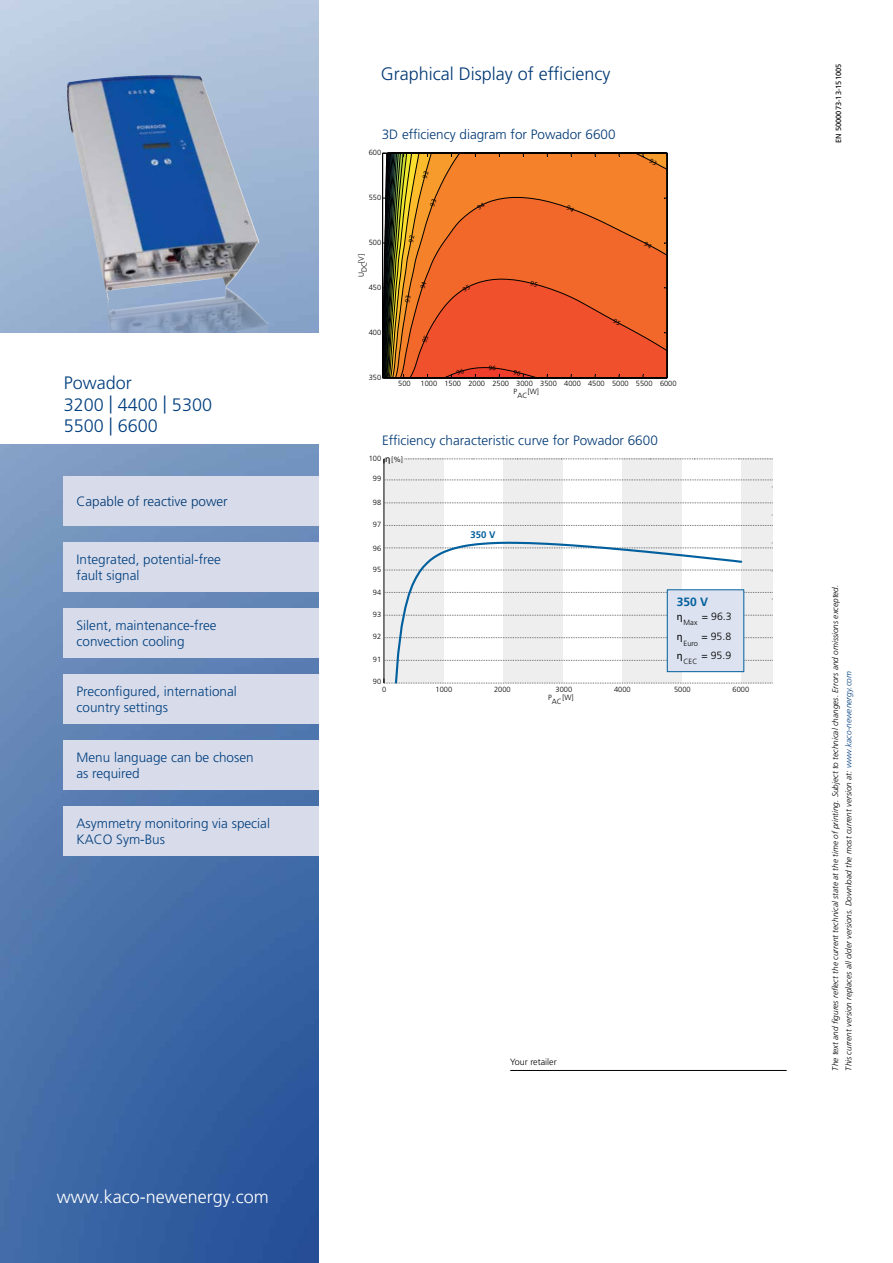
<style>
.page{position:relative;width:893px;height:1263px;background:#fff}
.page>*{position:absolute;margin:0;border:0;box-sizing:border-box;transform-origin:0 0}
.t1{font:300 18px/21.6px "Frutiger LT Pro";color:#003e7e}
.t2{font:300 18px "Frutiger LT Pro";color:#003974}
.t3{font:300 18px "Frutiger LT Pro";color:#fff}
.t4{font:300 13.5px/16.5px "Frutiger LT Pro";color:#003e7e}
.t5{font:300 13.5px "Frutiger LT Pro";color:#003974}
.t6{font:700 12px "Frutiger LT Pro";color:#005f9d}
.t7{font:300 10.5px "Frutiger LT Pro";color:#000}
.t8{font:10.5px "Myriad Pro";color:#000}
.t9{font:700 9.6px "Frutiger LT Pro";color:#005f9d}
.t10{font:300 9px "Frutiger LT Pro";color:#000}
.t11{font:italic 300 8.25px/13.5px "Frutiger LT Pro";color:#000}
.t12{font:300 7.5px "Frutiger LT Pro";color:#000}
.t13{font:7.5px "Frutiger LT Pro";color:#000}
.s1{color:#003e7e}
</style>
<div class="page">
<img style="left:0;top:0;width:319px;height:1263px">
<hr style="left:510px;top:1070px;width:277px;height:1px;background:#000">
<div style="left:384px;top:459px;width:60px;height:224px;background:#eeeeef"></div>
<div style="left:503px;top:459px;width:60px;height:224px;background:#eeeeef"></div>
<div style="left:622px;top:458px;width:60px;height:225px;background:#eeeeef"></div>
<div style="left:741px;top:458px;width:32px;height:224px;background:#eeeeef"></div>
<hr style="left:383px;top:459px;width:1px;height:224px;background:#000">
<svg style="left:384px;top:660px;width:389px;height:1px"></svg>
<svg style="left:384px;top:637px;width:389px;height:1px"></svg>
<svg style="left:384px;top:615px;width:389px;height:1px"></svg>
<svg style="left:384px;top:592px;width:389px;height:1px"></svg>
<svg style="left:384px;top:570px;width:389px;height:1px"></svg>
<svg style="left:384px;top:525px;width:389px;height:1px"></svg>
<svg style="left:384px;top:502px;width:389px;height:1px"></svg>
<svg style="left:384px;top:542px;width:389px;height:6px"></svg>
<svg style="left:384px;top:479px;width:389px;height:1px"></svg>
<svg style="left:405px;top:458px;width:368px;height:1px"></svg>
<svg style="left:384px;top:678px;width:389px;height:6px"></svg>
<svg style="left:394px;top:541px;width:349px;height:143px"></svg>
<svg style="left:384px;top:378px;width:283px;height:1px"></svg>
<svg style="left:386px;top:152px;width:281px;height:1px"></svg>
<svg style="left:395px;top:154px;width:272px;height:223px;background:#e58429"></svg>
<svg style="left:400px;top:197px;width:267px;height:180px;background:#eb7029"></svg>
<hr style="left:383px;top:153px;width:284px;height:1px;background:#000">
<hr style="left:383px;top:377px;width:284px;height:1px;background:#000">
<hr style="left:667px;top:153px;width:1px;height:225px;background:#000">
<hr style="left:382px;top:153px;width:1px;height:225px;background:#000">
<div style="left:0;top:333px;width:319px;height:110px;background:#fff"></div>
<img style="left:67px;top:75px;width:192px;height:225px">
<img style="left:108px;top:287px;width:161px;height:46px">
<div style="left:64px;top:476px;width:255px;height:50px;background:#d8dcea"></div>
<div style="left:64px;top:542px;width:255px;height:50px;background:#d8dcea"></div>
<div style="left:64px;top:608px;width:255px;height:50px;background:#d8dcea"></div>
<div style="left:64px;top:740px;width:255px;height:50px;background:#d8dcea"></div>
<div style="left:64px;top:674px;width:255px;height:50px;background:#d8dcea"></div>
<div style="left:64px;top:806px;width:255px;height:50px;background:#d8dcea"></div>
<svg style="left:477px;top:202px;width:8px;height:8px"></svg>
<svg style="left:566px;top:205px;width:9px;height:7px"></svg>
<svg style="left:644px;top:241px;width:8px;height:7px"></svg>
<svg style="left:430px;top:199px;width:7px;height:8px"></svg>
<svg style="left:643px;top:154px;width:14px;height:12px"></svg>
<svg style="left:422px;top:171px;width:6px;height:7px"></svg>
<svg style="left:403px;top:279px;width:264px;height:98px;background:#e95529"></svg>
<svg style="left:409px;top:235px;width:5px;height:7px"></svg>
<h1 class="t1" style="left:64px;top:372px;width:150px">Powador<br>3200 | 4400 | 5300<br>5500 | 6600</h1>
<h2 class="t5" style="left:77px;top:494px;width:153px">Capable of reactive power</h2>
<h2 class="t4" style="left:77px;top:551px;width:146px">Integrated, potential-free fault signal</h2>
<h2 class="t4" style="left:77px;top:617px;width:141px">Silent, maintenance-free convection cooling</h2>
<h2 class="t4" style="left:77px;top:683px;width:162px">Preconfigured, international country settings</h2>
<h2 class="t4" style="left:77px;top:749px;width:179px">Menu language can be chosen as required</h2>
<h2 class="t4" style="left:77px;top:815px;width:195px">Asymmetry monitoring via special<br>KACO Sym-Bus</h2>
<h1 class="t3" style="left:57px;top:1186px;width:214px">www.kaco-newenergy.com</h1>
<h1 class="t2" style="left:381px;top:64px;width:231px">Graphical Display of efficiency</h1>
<h2 class="t5" style="left:382px;top:126px;width:235px">3D efficiency diagram for Powador 6600</h2>
<p class="t12" style="left:369px;top:149px;width:14px">600</p>
<p class="t12" style="left:369px;top:193px;width:14px">550</p>
<p class="t12" style="left:369px;top:238px;width:14px">500</p>
<p class="t12" style="left:357px;top:277px;width:24px;rotate:-90deg">UDC[V]</p>
<p class="t12" style="left:369px;top:283px;width:14px">450</p>
<p class="t12" style="left:369px;top:328px;width:14px">400</p>
<p class="t12" style="left:369px;top:373px;width:14px">350</p>
<p class="t12" style="left:398px;top:379px;width:14px">500</p>
<p class="t12" style="left:420px;top:379px;width:258px">1000 1500 2000 2500 3000 3500 4000 4500 5000 5500 6000</p>
<p class="t12" style="left:514px;top:387px;width:27px">PAC [W]</p>
<h2 class="t5" style="left:382px;top:432px;width:277px">Efficiency characteristic curve for Powador 6600</h2>
<p class="t12" style="left:369px;top:454px;width:14px">100</p>
<p class="t12" style="left:373px;top:474px;width:10px">99</p>
<p class="t12" style="left:373px;top:498px;width:10px">98</p>
<p class="t12" style="left:373px;top:520px;width:10px">97</p>
<p class="t12" style="left:373px;top:544px;width:10px">96</p>
<p class="t12" style="left:373px;top:564px;width:10px">95</p>
<p class="t12" style="left:373px;top:588px;width:10px">94</p>
<p class="t12" style="left:373px;top:610px;width:10px">93</p>
<p class="t12" style="left:373px;top:632px;width:10px">92</p>
<p class="t12" style="left:373px;top:655px;width:10px">91</p>
<p class="t12" style="left:373px;top:677px;width:10px">90</p>
<p class="t12" style="left:391px;top:455px;width:13px">[%]</p>
<p class="t9" style="left:471px;top:529px;width:26px">350 V</p>
<h3 class="t6" style="left:677px;top:594px;width:33px">350 V</h3>
<p class="t8" style="left:677px;top:610px;width:7px">η</p>
<p class="t12" style="left:684px;top:618px;width:15px">Max</p>
<p class="t8" style="left:677px;top:630px;width:7px">η</p>
<p class="t12" style="left:684px;top:639px;width:16px">Euro</p>
<p class="t7" style="left:702px;top:610px;width:31px">= 96.3</p>
<p class="t7" style="left:702px;top:631px;width:31px">= 95.8</p>
<p class="t7" style="left:702px;top:649px;width:31px">= 95.9</p>
<p class="t8" style="left:677px;top:649px;width:7px">η</p>
<p class="t12" style="left:684px;top:657px;width:15px">CEC</p>
<p class="t12" style="left:382px;top:685px;width:6px">0</p>
<p class="t12" style="left:435px;top:685px;width:18px">1000</p>
<p class="t12" style="left:494px;top:685px;width:18px">2000</p>
<p class="t12" style="left:555px;top:685px;width:18px">3000</p>
<p class="t12" style="left:614px;top:685px;width:18px">4000</p>
<p class="t12" style="left:674px;top:685px;width:18px">5000</p>
<p class="t12" style="left:548px;top:693px;width:27px">PAC [W]</p>
<p class="t12" style="left:733px;top:685px;width:18px">6000</p>
<p class="t10" style="left:510px;top:1057px;width:48px">Your retailer</p>
<p class="t13" style="left:834px;top:143px;width:81px;rotate:-90deg">EN 5000073-13-151005</p>
<p class="t11" style="left:829px;top:1070px;width:487px;rotate:-90deg">The text and figures reflect the current technical state at the time of printing. Subject to technical changes. Errors and omissions excepted.<br>This current version replaces all older versions. Download the most current version at: <span class="s1">www.kaco-newenergy.com</span></p>
</div>
